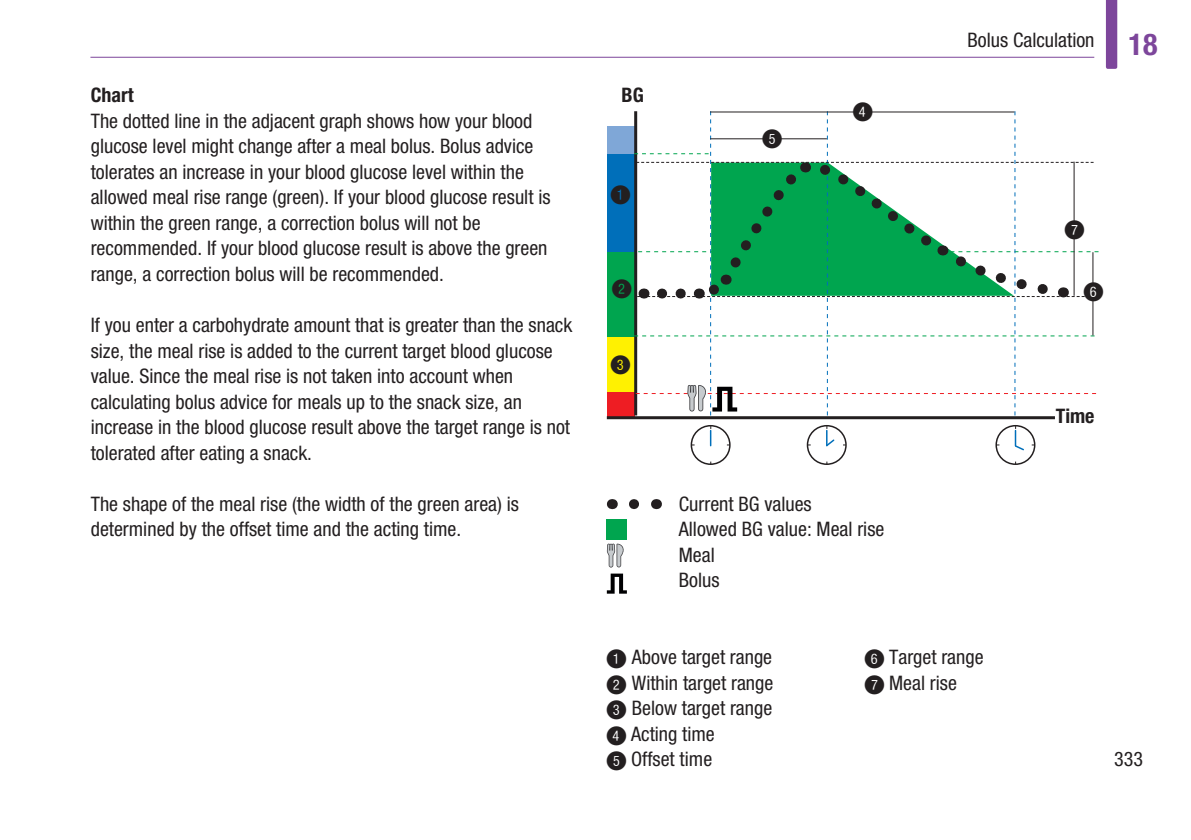
<style>
.page{position:relative;width:1191px;height:840px;background:#fff}
.page>*{position:absolute;margin:0;border:0;box-sizing:border-box;transform-origin:0 0}
.t1{font:condensed 20px/25.6px "Helvetica Neue LTW1 G";color:#231f20}
.t2{font:700 condensed 20px "Helvetica Neue LTW1 G";color:#231f20}
.t3{font:20px "AIMS Numbers Inverse";color:#231f20}
.s1{font-weight:700;font-size:30px;color:#7d469b}
.s2{font-family:"AIMS Numbers Inverse";font-stretch:normal}
</style>
<div class="page">
<hr style="left:90px;top:57px;width:1004px;height:1px;background:#7d469b">
<svg style="left:1106px;top:0;width:11px;height:69px"></svg>
<div style="left:607px;top:322px;width:27px;height:70px;background:#fff101"></div>
<div style="left:607px;top:251px;width:27px;height:85px;background:#00a54f"></div>
<div style="left:607px;top:154px;width:27px;height:97px;background:#006fba"></div>
<div style="left:607px;top:126px;width:27px;height:28px;background:#7fa7d7"></div>
<div style="left:607px;top:392px;width:27px;height:25px;background:#ee1d23"></div>
<hr style="left:607px;top:416px;width:448px;height:3px;background:#231f20">
<div style="left:690px;top:424px;width:40px;height:40px;border:2px solid #231f20;border-radius:50%"></div>
<svg style="left:710px;top:426px;width:1px;height:19px"></svg>
<div style="left:806px;top:424px;width:40px;height:40px;border:2px solid #231f20;border-radius:50%"></div>
<svg style="left:825px;top:426px;width:10px;height:21px"></svg>
<div style="left:995px;top:424px;width:40px;height:40px;border:2px solid #231f20;border-radius:50%"></div>
<svg style="left:1013px;top:426px;width:12px;height:25px"></svg>
<svg style="left:634px;top:499px;width:5px;height:10px"></svg>
<div style="left:607px;top:518px;width:20px;height:21px;background:#00a54f"></div>
<svg style="left:607px;top:543px;width:17px;height:24px"></svg>
<svg style="left:607px;top:573px;width:20px;height:20px"></svg>
<svg style="left:634px;top:111px;width:464px;height:304px"></svg>
<p class="t2" style="left:91px;top:83px;width:44px">Chart</p>
<p class="t1" style="left:91px;top:108px;width:461px">The dotted line in the adjacent graph shows how your blood glucose level might change after a meal bolus. Bolus advice tolerates an increase in your blood glucose level within the allowed meal rise range (green). If your blood glucose result is within the green range, a correction bolus will not be recommended. If your blood glucose result is above the green range, a correction bolus will be recommended.</p>
<p class="t1" style="left:91px;top:312px;width:483px">If you enter a carbohydrate amount that is greater than the snack size, the meal rise is added to the current target blood glucose value. Since the meal rise is not taken into account when calculating bolus advice for meals up to the snack size, an increase in the blood glucose result above the target range is not tolerated after eating a snack.</p>
<p class="t1" style="left:91px;top:491px;width:430px">The shape of the meal rise (the width of the green area) is determined by the offset time and the acting time.</p>
<p class="t2" style="left:621px;top:82px;width:24px">BG</p>
<p class="t3" style="left:611px;top:185px;width:21px">1</p>
<p class="t3" style="left:612px;top:278px;width:21px">2</p>
<p class="t3" style="left:611px;top:355px;width:21px">3</p>
<p class="t3" style="left:762px;top:129px;width:21px">5</p>
<p class="t3" style="left:853px;top:102px;width:21px">4</p>
<p class="t1" style="left:679px;top:490px;width:207px">Current BG values<br>Allowed BG value: Meal rise<br>Meal<br>Bolus</p>
<p class="t1" style="left:967px;top:27px;width:191px">Bolus Calculation <span class="s1">18</span></p>
<p class="t3" style="left:1064px;top:220px;width:21px">7</p>
<p class="t3" style="left:1084px;top:282px;width:21px">6</p>
<p class="t2" style="left:1055px;top:403px;width:40px">Time</p>
<p class="t1" style="left:607px;top:644px;width:168px"><span class="s2">1</span> Above target range<br><span class="s2">2</span> Within target range<br><span class="s2">3</span> Below target range<br><span class="s2">4</span> Acting time<br><span class="s2">5</span> Offset time</p>
<p class="t1" style="left:865px;top:644px;width:120px"><span class="s2">6</span> Target range<br><span class="s2">7</span> Meal rise</p>
<p class="t1" style="left:1114px;top:746px;width:30px">333</p>
</div>
